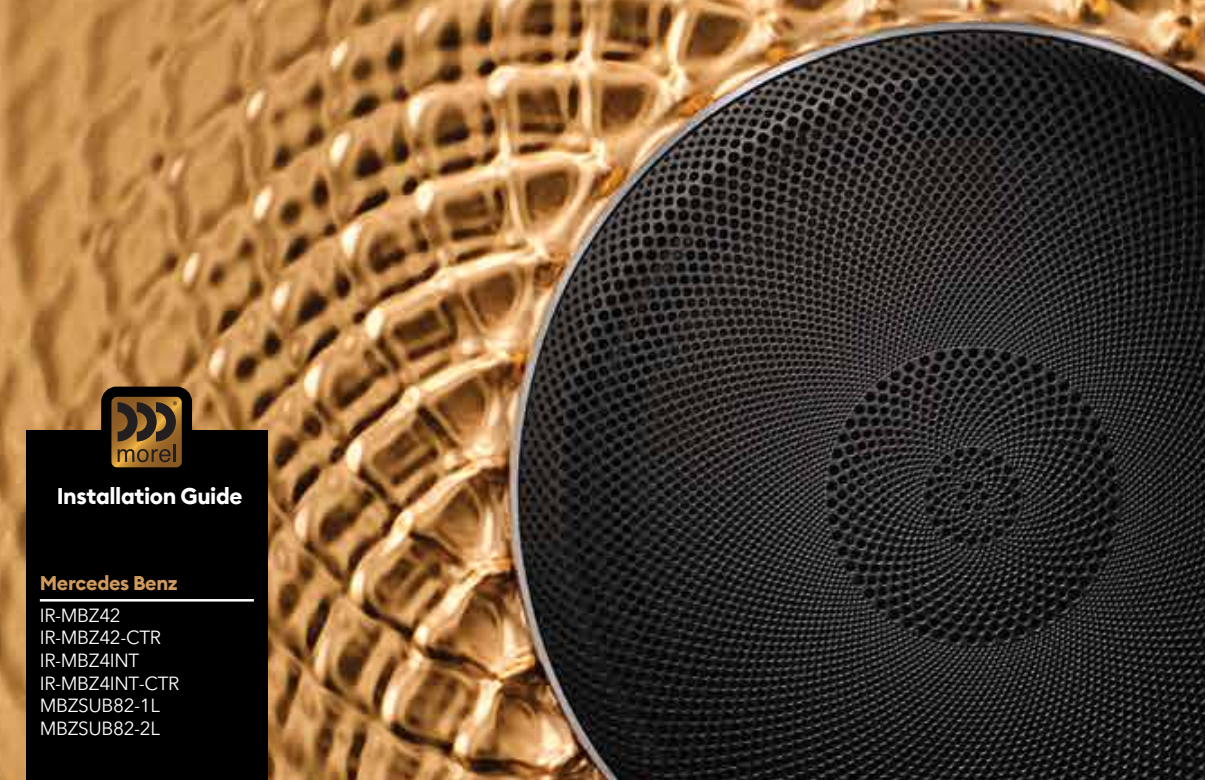
<style>
.page{position:relative;width:1205px;height:780px;background:#fff}
.page>*{position:absolute;margin:0;border:0;box-sizing:border-box;transform-origin:0 0}
.t1{font:700 22.5px "Euclid Circular B";letter-spacing:-.02em;color:#fff}
.t2{font:700 19.75px "Euclid Circular B";letter-spacing:-.02em;color:#cf9a5c}
.t3{font:18.75px/22.8px "Avenir Next Cyr";letter-spacing:-.02em;color:#fff}
</style>
<div class="page">
<img style="left:0;top:0;width:1205px;height:780px">
<div style="left:26px;top:431px;width:242px;height:349px;background:#000001"></div>
<div style="left:101px;top:386px;width:91px;height:91px;border:20px solid #000001;border-radius:6px"></div>
<svg style="left:111px;top:396px;width:71px;height:71px;background:#785527"></svg>
<hr style="left:40px;top:599px;width:214px;height:2px;background:#fff">
<p class="t1" style="left:57px;top:482px;width:187px">Installation Guide</p>
<p class="t2" style="left:40px;top:570px;width:140px">Mercedes Benz</p>
<p class="t3" style="left:40px;top:603px;width:141px">IR-MBZ42<br>IR-MBZ42-CTR<br>IR-MBZ4INT<br>IR-MBZ4INT-CTR<br>MBZSUB82-1L<br>MBZSUB82-2L</p>
</div>
